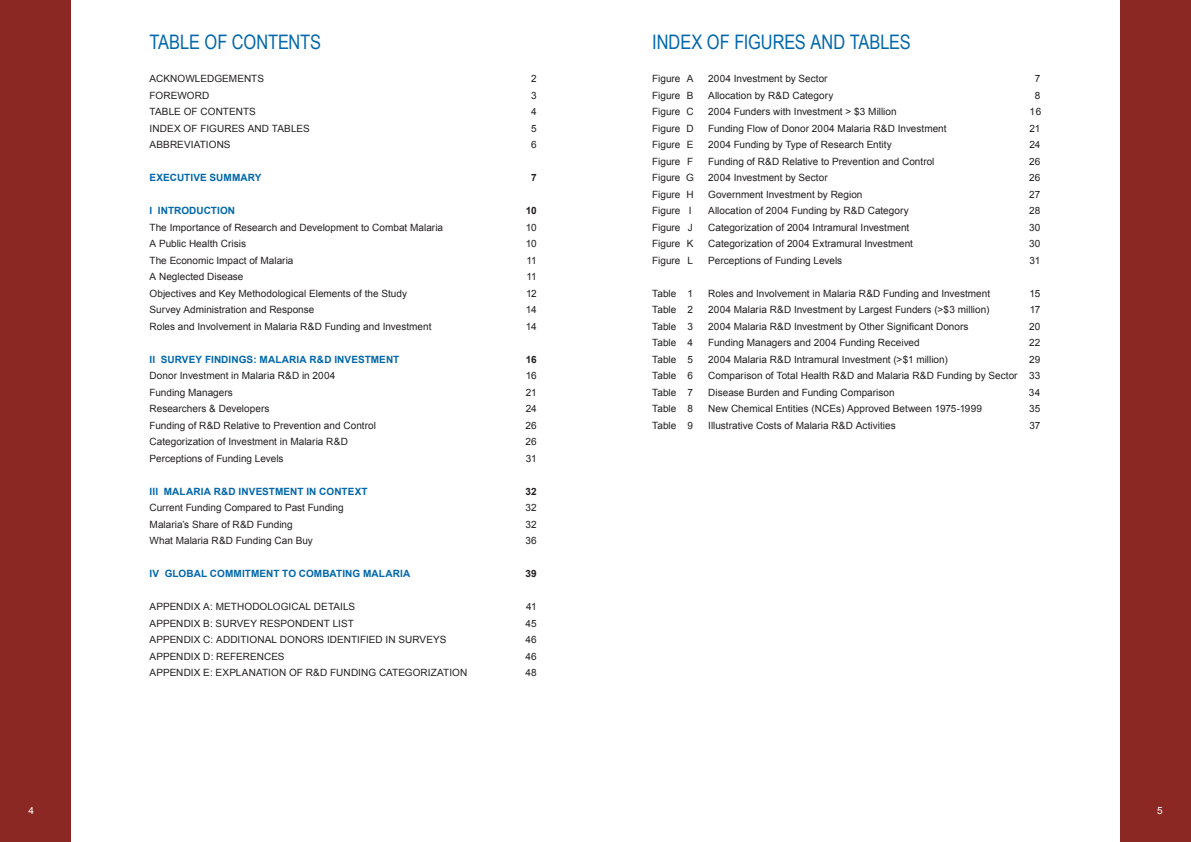
<style>
.page{position:relative;width:1191px;height:842px;background:#fff}
.page>*{position:absolute;margin:0;border:0;box-sizing:border-box;transform-origin:0 0}
.t1{font:20px "Arial Narrow";letter-spacing:-.005em;color:#0067aa}
.t2{font:10px "Arial";color:#231f20}
.t3{font:700 10px "Arial";letter-spacing:.01em;color:#0067aa}
.t4{font:700 10px "Arial";letter-spacing:-.015em;color:#231f20}
.t5{font:10px "Arial";color:#fff}
</style>
<div class="page">
<div style="left:0;top:0;width:71px;height:842px;background:#8c2824"></div>
<div style="left:1120px;top:0;width:71px;height:842px;background:#8c2824"></div>
<h1 class="t1" style="left:150px;top:30px;width:173px">TABLE OF CONTENTS</h1>
<p class="t2" style="left:150px;top:73px;width:116px">ACKNOWLEDGEMENTS</p>
<p class="t2" style="left:531px;top:73px;width:7px">2</p>
<p class="t2" style="left:150px;top:90px;width:61px">FOREWORD</p>
<p class="t2" style="left:531px;top:90px;width:7px">3</p>
<p class="t2" style="left:150px;top:106px;width:108px">TABLE OF CONTENTS</p>
<p class="t2" style="left:531px;top:106px;width:7px">4</p>
<p class="t2" style="left:150px;top:123px;width:162px">INDEX OF FIGURES AND TABLES</p>
<p class="t2" style="left:531px;top:123px;width:7px">5</p>
<p class="t2" style="left:150px;top:139px;width:83px">ABBREVIATIONS</p>
<p class="t2" style="left:531px;top:139px;width:7px">6</p>
<p class="t3" style="left:150px;top:172px;width:113px">EXECUTIVE SUMMARY</p>
<p class="t4" style="left:531px;top:172px;width:7px">7</p>
<p class="t3" style="left:150px;top:205px;width:87px">I INTRODUCTION</p>
<p class="t4" style="left:526px;top:205px;width:12px">10</p>
<p class="t2" style="left:150px;top:222px;width:295px">The Importance of Research and Development to Combat Malaria</p>
<p class="t2" style="left:526px;top:222px;width:12px">10</p>
<p class="t2" style="left:150px;top:238px;width:98px">A Public Health Crisis</p>
<p class="t2" style="left:526px;top:238px;width:12px">10</p>
<p class="t2" style="left:150px;top:255px;width:145px">The Economic Impact of Malaria</p>
<p class="t2" style="left:526px;top:255px;width:12px">11</p>
<p class="t2" style="left:150px;top:271px;width:95px">A Neglected Disease</p>
<p class="t2" style="left:526px;top:271px;width:12px">11</p>
<p class="t2" style="left:150px;top:288px;width:259px">Objectives and Key Methodological Elements of the Study</p>
<p class="t2" style="left:526px;top:288px;width:12px">12</p>
<p class="t2" style="left:150px;top:304px;width:166px">Survey Administration and Response</p>
<p class="t2" style="left:526px;top:304px;width:12px">14</p>
<p class="t2" style="left:150px;top:321px;width:283px">Roles and Involvement in Malaria R&amp;D Funding and Investment</p>
<p class="t2" style="left:526px;top:321px;width:12px">14</p>
<p class="t3" style="left:150px;top:354px;width:251px">II SURVEY FINDINGS: MALARIA R&amp;D INVESTMENT</p>
<p class="t4" style="left:526px;top:354px;width:12px">16</p>
<p class="t2" style="left:150px;top:370px;width:187px">Donor Investment in Malaria R&amp;D in 2004</p>
<p class="t2" style="left:526px;top:370px;width:12px">16</p>
<p class="t2" style="left:150px;top:387px;width:85px">Funding Managers</p>
<p class="t2" style="left:526px;top:387px;width:12px">21</p>
<p class="t2" style="left:150px;top:403px;width:121px">Researchers &amp; Developers</p>
<p class="t2" style="left:526px;top:403px;width:13px">24</p>
<p class="t2" style="left:150px;top:420px;width:228px">Funding of R&amp;D Relative to Prevention and Control</p>
<p class="t2" style="left:525px;top:420px;width:13px">26</p>
<p class="t2" style="left:150px;top:436px;width:200px">Categorization of Investment in Malaria R&amp;D</p>
<p class="t2" style="left:525px;top:436px;width:13px">26</p>
<p class="t2" style="left:150px;top:453px;width:135px">Perceptions of Funding Levels</p>
<p class="t2" style="left:526px;top:453px;width:12px">31</p>
<p class="t3" style="left:150px;top:486px;width:220px">III MALARIA R&amp;D INVESTMENT IN CONTEXT</p>
<p class="t4" style="left:525px;top:486px;width:13px">32</p>
<p class="t2" style="left:150px;top:502px;width:195px">Current Funding Compared to Past Funding</p>
<p class="t2" style="left:525px;top:502px;width:13px">32</p>
<p class="t2" style="left:150px;top:519px;width:145px">Malaria’s Share of R&amp;D Funding</p>
<p class="t2" style="left:525px;top:519px;width:13px">32</p>
<p class="t2" style="left:150px;top:535px;width:165px">What Malaria R&amp;D Funding Can Buy</p>
<p class="t2" style="left:525px;top:535px;width:13px">36</p>
<p class="t3" style="left:150px;top:568px;width:262px">IV GLOBAL COMMITMENT TO COMBATING MALARIA</p>
<p class="t4" style="left:525px;top:568px;width:13px">39</p>
<p class="t2" style="left:150px;top:601px;width:207px">APPENDIX A: METHODOLOGICAL DETAILS</p>
<p class="t2" style="left:526px;top:601px;width:12px">41</p>
<p class="t2" style="left:150px;top:618px;width:206px">APPENDIX B: SURVEY RESPONDENT LIST</p>
<p class="t2" style="left:525px;top:618px;width:13px">45</p>
<p class="t2" style="left:150px;top:634px;width:298px">APPENDIX C: ADDITIONAL DONORS IDENTIFIED IN SURVEYS</p>
<p class="t2" style="left:525px;top:634px;width:13px">46</p>
<p class="t2" style="left:150px;top:651px;width:136px">APPENDIX D: REFERENCES</p>
<p class="t2" style="left:525px;top:651px;width:13px">46</p>
<p class="t2" style="left:150px;top:667px;width:319px">APPENDIX E: EXPLANATION OF R&amp;D FUNDING CATEGORIZATION</p>
<p class="t2" style="left:525px;top:667px;width:13px">48</p>
<h1 class="t1" style="left:652px;top:30px;width:260px">INDEX OF FIGURES AND TABLES</h1>
<p class="t2" style="left:652px;top:73px;width:43px">Figure A</p>
<p class="t2" style="left:708px;top:73px;width:121px">2004 Investment by Sector</p>
<p class="t2" style="left:1034px;top:73px;width:7px">7</p>
<p class="t2" style="left:652px;top:90px;width:43px">Figure B</p>
<p class="t2" style="left:708px;top:90px;width:127px">Allocation by R&amp;D Category</p>
<p class="t2" style="left:1034px;top:90px;width:7px">8</p>
<p class="t2" style="left:652px;top:106px;width:43px">Figure C</p>
<p class="t2" style="left:708px;top:106px;width:190px">2004 Funders with Investment &gt; $3 Million</p>
<p class="t2" style="left:1029px;top:106px;width:13px">16</p>
<p class="t2" style="left:652px;top:123px;width:43px">Figure D</p>
<p class="t2" style="left:708px;top:123px;width:240px">Funding Flow of Donor 2004 Malaria R&amp;D Investment</p>
<p class="t2" style="left:1029px;top:123px;width:12px">21</p>
<p class="t2" style="left:652px;top:139px;width:43px">Figure E</p>
<p class="t2" style="left:708px;top:139px;width:185px">2004 Funding by Type of Research Entity</p>
<p class="t2" style="left:1029px;top:139px;width:13px">24</p>
<p class="t2" style="left:652px;top:156px;width:43px">Figure F</p>
<p class="t2" style="left:708px;top:156px;width:228px">Funding of R&amp;D Relative to Prevention and Control</p>
<p class="t2" style="left:1029px;top:156px;width:13px">26</p>
<p class="t2" style="left:652px;top:172px;width:43px">Figure G</p>
<p class="t2" style="left:708px;top:172px;width:121px">2004 Investment by Sector</p>
<p class="t2" style="left:1029px;top:172px;width:13px">26</p>
<p class="t2" style="left:652px;top:189px;width:43px">Figure H</p>
<p class="t2" style="left:708px;top:189px;width:156px">Government Investment by Region</p>
<p class="t2" style="left:1029px;top:189px;width:13px">27</p>
<p class="t2" style="left:652px;top:205px;width:41px">Figure I</p>
<p class="t2" style="left:708px;top:205px;width:202px">Allocation of 2004 Funding by R&amp;D Category</p>
<p class="t2" style="left:1029px;top:205px;width:13px">28</p>
<p class="t2" style="left:652px;top:222px;width:42px">Figure J</p>
<p class="t2" style="left:708px;top:222px;width:202px">Categorization of 2004 Intramural Investment</p>
<p class="t2" style="left:1029px;top:222px;width:13px">30</p>
<p class="t2" style="left:652px;top:238px;width:43px">Figure K</p>
<p class="t2" style="left:708px;top:238px;width:206px">Categorization of 2004 Extramural Investment</p>
<p class="t2" style="left:1029px;top:238px;width:13px">30</p>
<p class="t2" style="left:652px;top:255px;width:42px">Figure L</p>
<p class="t2" style="left:708px;top:255px;width:135px">Perceptions of Funding Levels</p>
<p class="t2" style="left:1029px;top:255px;width:12px">31</p>
<p class="t2" style="left:652px;top:288px;width:42px">Table 1</p>
<p class="t2" style="left:708px;top:288px;width:283px">Roles and Involvement in Malaria R&amp;D Funding and Investment</p>
<p class="t2" style="left:1029px;top:288px;width:12px">15</p>
<p class="t2" style="left:652px;top:304px;width:42px">Table 2</p>
<p class="t2" style="left:708px;top:304px;width:283px">2004 Malaria R&amp;D Investment by Largest Funders (&gt;$3 million)</p>
<p class="t2" style="left:1029px;top:304px;width:12px">17</p>
<p class="t2" style="left:652px;top:321px;width:42px">Table 3</p>
<p class="t2" style="left:708px;top:321px;width:262px">2004 Malaria R&amp;D Investment by Other Significant Donors</p>
<p class="t2" style="left:1029px;top:321px;width:13px">20</p>
<p class="t2" style="left:652px;top:337px;width:42px">Table 4</p>
<p class="t2" style="left:708px;top:337px;width:213px">Funding Managers and 2004 Funding Received</p>
<p class="t2" style="left:1029px;top:337px;width:13px">22</p>
<p class="t2" style="left:652px;top:354px;width:42px">Table 5</p>
<p class="t2" style="left:708px;top:354px;width:241px">2004 Malaria R&amp;D Intramural Investment (&gt;$1 million)</p>
<p class="t2" style="left:1029px;top:354px;width:13px">29</p>
<p class="t2" style="left:652px;top:370px;width:42px">Table 6</p>
<p class="t2" style="left:708px;top:370px;width:333px">Comparison of Total Health R&amp;D and Malaria R&amp;D Funding by Sector 33</p>
<p class="t2" style="left:652px;top:387px;width:42px">Table 7</p>
<p class="t2" style="left:708px;top:387px;width:188px">Disease Burden and Funding Comparison</p>
<p class="t2" style="left:1029px;top:387px;width:13px">34</p>
<p class="t2" style="left:652px;top:403px;width:42px">Table 8</p>
<p class="t2" style="left:708px;top:403px;width:275px">New Chemical Entities (NCEs) Approved Between 1975-1999</p>
<p class="t2" style="left:1029px;top:403px;width:13px">35</p>
<p class="t2" style="left:652px;top:420px;width:42px">Table 9</p>
<p class="t2" style="left:708px;top:420px;width:189px">Illustrative Costs of Malaria R&amp;D Activities</p>
<p class="t2" style="left:1029px;top:420px;width:12px">37</p>
<p class="t5" style="left:28px;top:804px;width:7px">4</p>
<p class="t5" style="left:1157px;top:804px;width:7px">5</p>
</div>
